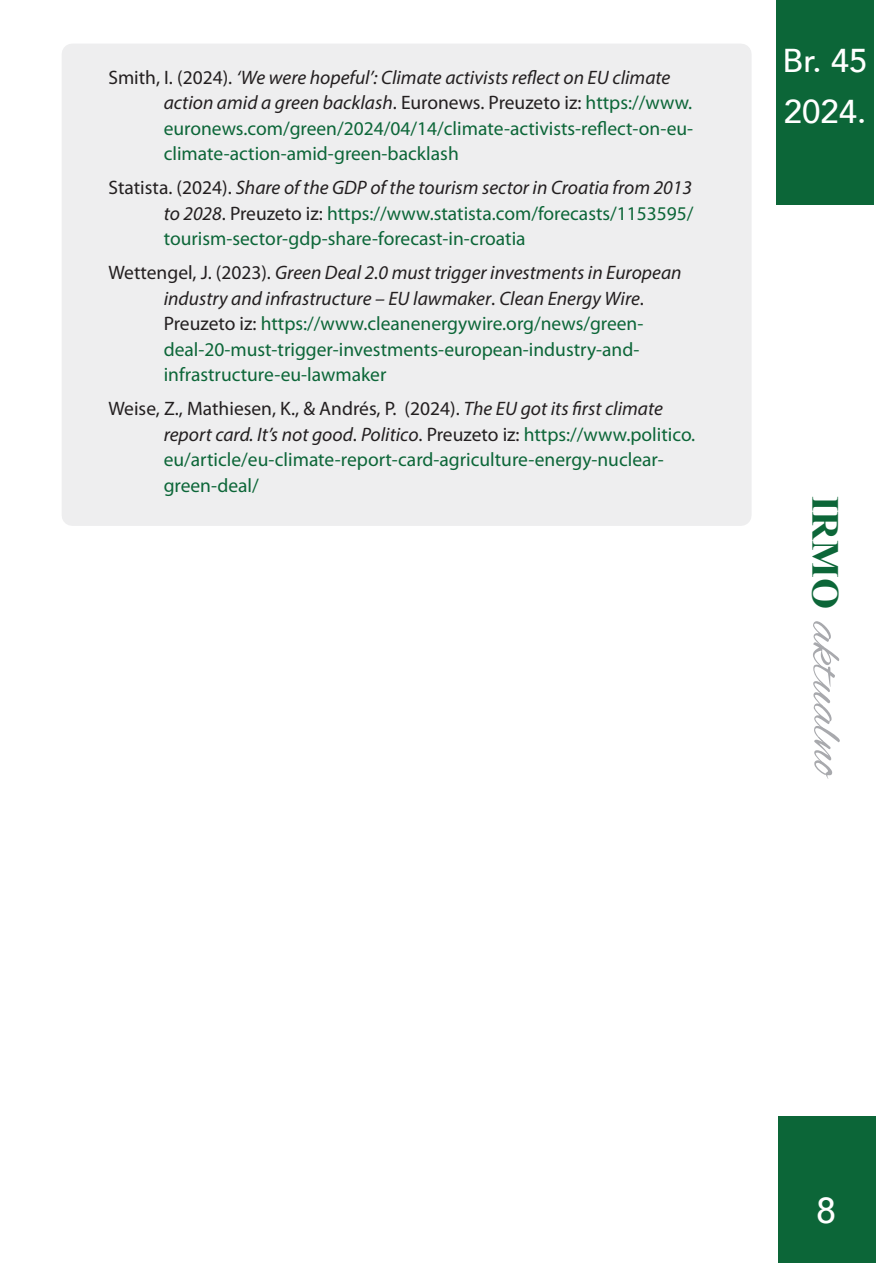
<style>
.page{position:relative;width:893px;height:1263px;background:#fff}
.page>*{position:absolute;margin:0;border:0;box-sizing:border-box;transform-origin:0 0}
.t1{font:51.3px "Alex Brush";color:#a8a9ad;scale:1.05 1}
.t2{font:500 36px "Avenir";color:#fff}
.t3{font:500 33px/51px "Avenir";color:#fff}
.literatura{font:19.5px/25.5px "Myriad Pro";color:#0c6638}
.s1{color:#231f20}
.s2{font-style:italic;color:#231f20}
.s3{font-family:"Times New Roman";font-weight:700;font-size:38.1px;color:#0c6638}
</style>
<div class="page">
<div style="left:778px;top:1116px;width:98px;height:147px;background:#0c6638"></div>
<div style="left:776px;top:0;width:98px;height:204px;background:#0c6638"></div>
<div style="left:62px;top:44px;width:690px;height:482px;background:#eeeeef"></div>
<p class="literatura" style="left:164px;top:65px;width:531px;text-indent:-55px"><span class="s1">Smith, I. (2024).</span> <span class="s2">‘We were hopeful’: Climate activists reflect on EU climate action amid a green backlash</span><span class="s1">. Euronews. Preuzeto iz:</span> https://www. euronews.com/green/2024/04/14/climate-activists-reflect-on-eu&shy;climate-action-amid-green-backlash</p>
<p class="literatura" style="left:164px;top:175px;width:531px;text-align:justify;text-indent:-55px"><span class="s1">Statista. (2024).</span> <span class="s2">Share of the GDP of the tourism sector in Croatia from 2013 to 2028</span><span class="s1">. Preuzeto iz:</span> https://www.statista.com/forecasts/1153595/ tourism-sector-gdp-share-forecast-in-croatia</p>
<p class="literatura" style="left:164px;top:260px;width:519px;text-indent:-55px"><span class="s1">Wettengel, J. (2023).</span> <span class="s2">Green Deal 2.0 must trigger investments in European industry and infrastructure – EU lawmaker</span><span class="s1">.</span> <span class="s2">Clean Energy Wire</span><span class="s1">.<br>Preuzeto iz:</span> https://www.cleanenergywire.org/news/green&shy;deal-20-must-trigger-investments-european-industry-and&shy;infrastructure-eu-lawmaker</p>
<p class="literatura" style="left:164px;top:396px;width:533px;text-indent:-55px"><span class="s1">Weise, Z., Mathiesen, K., &amp; Andrés, P. (2024).</span> <span class="s2">The EU got its first climate report card. It’s not good</span><span class="s1">.</span> <span class="s2">Politico</span><span class="s1">. Preuzeto iz:</span> https://www.politico. eu/article/eu-climate-report-card-agriculture-energy-nuclear&shy;green-deal/</p>
<h3 class="t3" style="left:783px;top:33px;width:87px">Br. 45<br>2024.</h3>
<h1 class="t1" style="left:856px;top:496px;width:272px;rotate:90deg"><span class="s3">IRMO</span> aktualno</h1>
<h2 class="t2" style="left:816px;top:1179px;width:22px">8</h2>
</div>
